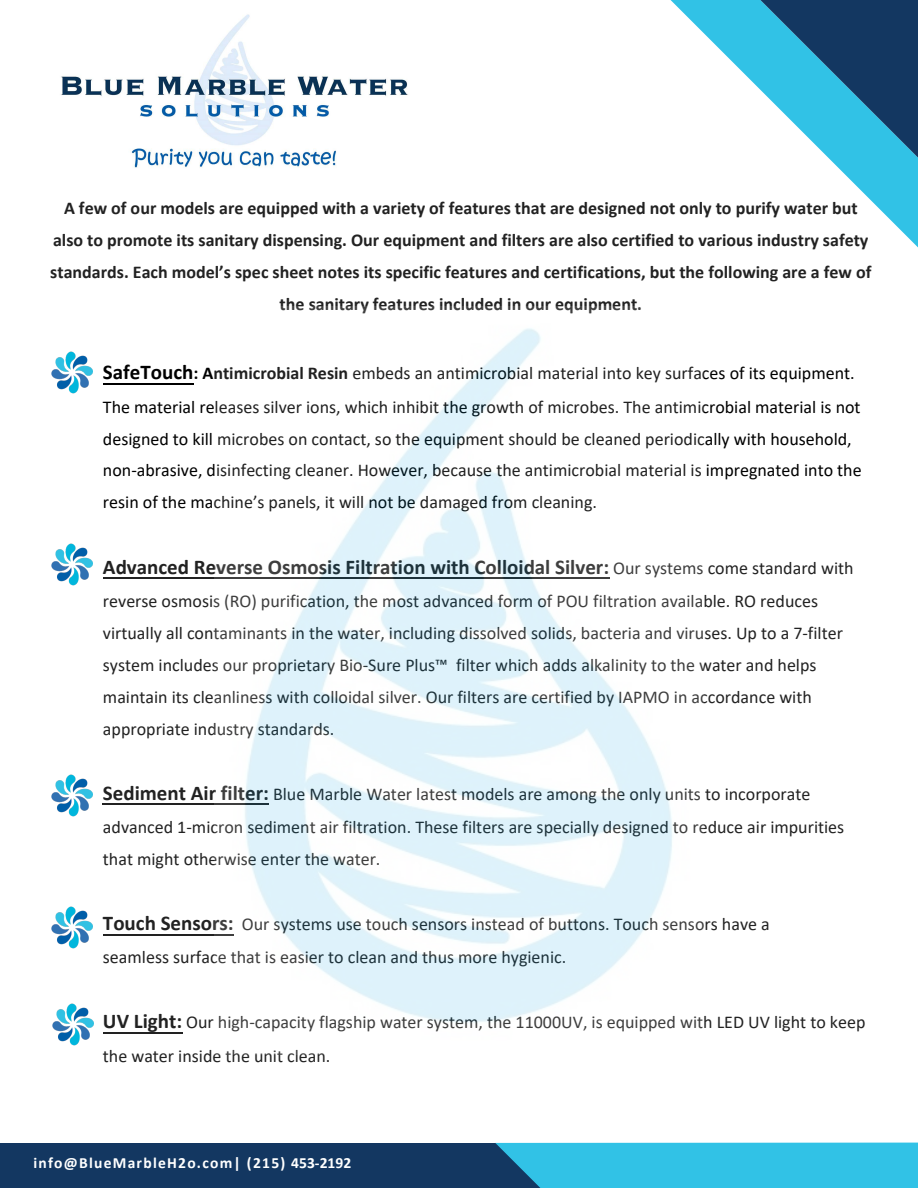
<style>
.page{position:relative;width:918px;height:1188px;background:#fff}
.page>*{position:absolute;margin:0;border:0;box-sizing:border-box;transform-origin:0 0}
.t1{font:700 21px "Calibri";color:#222}
.t2{font:18px/32px "Calibri";color:#222}
.t3{font:18px/32.2px "Calibri";color:#000}
.t4{font:700 18px/32px "Calibri";color:#222;text-align:center}
.t5{font:700 15.6px "Calibri";letter-spacing:.08em;color:#fff}
.s1{font-weight:700;font-size:21px}
.s2{font-weight:700}
.s3{font-weight:400;font-size:18px}
</style>
<div class="page">
<div style="left:0;top:1143px;width:745px;height:45px;background:#133761"></div>
<svg style="left:495px;top:1142px;width:423px;height:46px;background:#32bbdf"></svg>
<svg style="left:677px;top:0;width:241px;height:247px"></svg>
<hr style="left:103px;top:1032px;width:79px;height:2px;background:#222">
<hr style="left:103px;top:934px;width:131px;height:1px;background:#222">
<hr style="left:103px;top:804px;width:166px;height:1px;background:#222">
<hr style="left:103px;top:577px;width:506px;height:2px;background:#222">
<hr style="left:103px;top:383px;width:90px;height:2px;background:#000">
<img style="left:51px;top:351px;width:41px;height:43px">
<img style="left:51px;top:543px;width:41px;height:43px">
<img style="left:51px;top:774px;width:41px;height:43px">
<img style="left:51px;top:906px;width:41px;height:43px">
<img style="left:52px;top:1003px;width:41px;height:43px">
<img style="left:61px;top:14px;width:347px;height:154px">
<img style="left:214px;top:328px;width:458px;height:694px">
<p class="t4" style="left:50px;top:192px;width:823px">A few of our models are equipped with a variety of features that are designed not only to purify water but also to promote its sanitary dispensing. Our equipment and filters are also certified to various industry safety standards. Each model’s spec sheet notes its specific features and certifications, but the following are a few of the sanitary features included in our equipment.</p>
<p class="t3" style="left:103px;top:357px;width:760px"><span class="s1">SafeTouch</span><span class="s2">: Antimicrobial Resin</span> embeds an antimicrobial material into key surfaces of its equipment.<br>The material releases silver ions, which inhibit the growth of microbes. The antimicrobial material is not designed to kill microbes on contact, so the equipment should be cleaned periodically with household, non-abrasive, disinfecting cleaner. However, because the antimicrobial material is impregnated into the resin of the machine’s panels, it will not be damaged from cleaning.</p>
<p class="t1" style="left:103px;top:552px;width:752px">Advanced Reverse Osmosis Filtration with Colloidal Silver: <span class="s3">Our systems come standard with</span></p>
<p class="t2" style="left:103px;top:584px;width:742px">reverse osmosis (RO) purification, the most advanced form of POU filtration available. RO reduces virtually all contaminants in the water, including dissolved solids, bacteria and viruses. Up to a 7-filter system includes our proprietary Bio-Sure Plus™ filter which adds alkalinity to the water and helps maintain its cleanliness with colloidal silver. Our filters are certified by IAPMO in accordance with appropriate industry standards.</p>
<p class="t2" style="left:103px;top:777px;width:743px;line-height:32.5px"><span class="s1">Sediment Air filter:</span> Blue Marble Water latest models are among the only units to incorporate advanced 1-micron sediment air filtration. These filters are specially designed to reduce air impurities that might otherwise enter the water.</p>
<p class="t2" style="left:103px;top:907px;width:668px;line-height:33.3px"><span class="s1">Touch Sensors:</span> Our systems use touch sensors instead of buttons. Touch sensors have a seamless surface that is easier to clean and thus more hygienic.</p>
<p class="t2" style="left:103px;top:1005px;width:764px;line-height:33.3px"><span class="s1">UV Light:</span> Our high-capacity flagship water system, the 11000UV, is equipped with LED UV light to keep the water inside the unit clean.</p>
<p class="t5" style="left:33px;top:1152px;width:319px">info@BlueMarbleH2o.com| (215) 453-2192</p>
</div>
